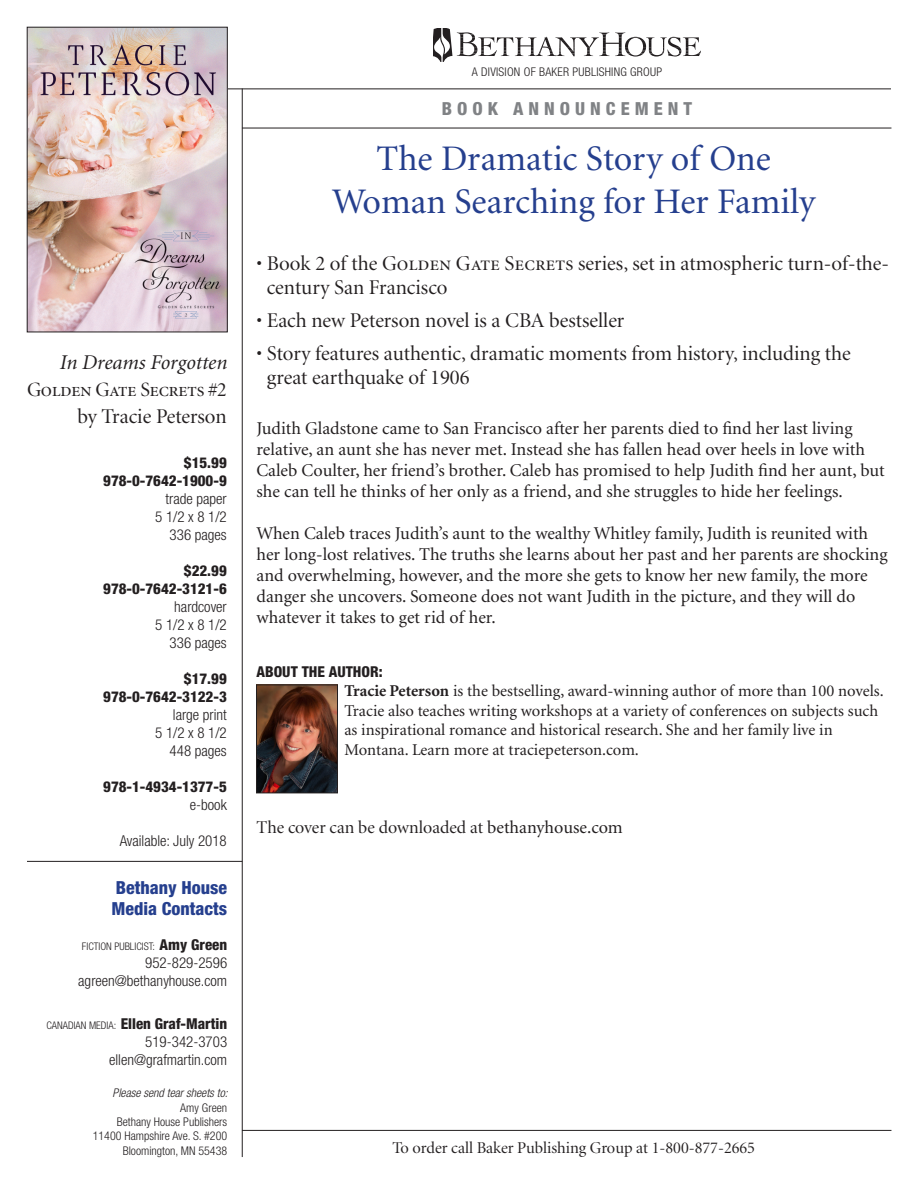
<style>
.page{position:relative;width:918px;height:1188px;background:#fff}
.page>*{position:absolute;margin:0;border:0;box-sizing:border-box;transform-origin:0 0}
.Head_1{font:36px "Minion";color:#253f8e}
.Bullet_Points{font:21px/24px "Minion Display";color:#231f20}
.Book_ID{font:italic 21px "Minion";color:#231f20}
.Book_ID-2{font:21px "Minion Display";color:#231f20}
.Book_ID-3{font:20.25px "Minion Display Regular SC";letter-spacing:-.02em;color:#231f20}
.Body_text{font:18px/21px "Minion";color:#231f20}
.Body_text-2{font:18px "Minion Display";color:#231f20}
.t1{font:800 condensed 18px "Helvetica Neue";color:#253f8e}
.t2{font:800 condensed 18px "Helvetica Neue";letter-spacing:.28em;color:#808285}
.About_the_Author_Tex{font:16.5px/19.5px "Minion";color:#231f20}
.t3{font:16.5px "Minion Display";color:#231f20}
.Book_ID-4{font:300 condensed 15px "Helvetica Neue";color:#231f20}
.Book_ID-5{font:800 condensed 15px "Helvetica Neue";color:#231f20}
.About_the_Author_Hea{font:800 condensed 15px "Helvetica Neue";color:#231f20}
.t4{font:300 condensed 12px "Helvetica Neue";color:#231f20}
.t5{font:300 condensed 12px "Helvetica Neue";letter-spacing:.02em;color:#231f20}
.t6{font:italic 300 condensed 12px "Helvetica Neue";color:#231f20}
.t7{font:300 condensed 10.5px "Helvetica Neue";color:#231f20}
.s1{font-family:"Minion Display"}
.s2{font-weight:800;font-size:15px}
.s3{font-weight:300;font-size:10.5px}
.s4{font-family:"Minion Display Regular SC"}
.s5{font-weight:700}
.s6{font-family:"Minion"}
</style>
<div class="page">
<svg style="left:434px;top:28px;width:266px;height:34px"></svg>
<hr style="left:242px;top:1130px;width:649px;height:1px;background:#231f20">
<hr style="left:27px;top:861px;width:215px;height:1px;background:#231f20">
<hr style="left:242px;top:89px;width:1px;height:1068px;background:#231f20">
<hr style="left:242px;top:128px;width:649px;height:1px;background:#231f20">
<hr style="left:27px;top:89px;width:864px;height:1px;background:#231f20">
<img style="left:258px;top:687px;width:78px;height:104px">
<div style="left:256px;top:685px;width:82px;height:108px;border:1px solid #231f20"></div>
<img style="left:29px;top:29px;width:196px;height:301px">
<div style="left:27px;top:27px;width:200px;height:305px;border:1px solid #231f20"></div>
<p class="Book_ID" style="left:59px;top:352px;width:169px">In Dreams Forgotten</p>
<p class="Book_ID-3" style="left:27px;top:380px;width:201px">Golden Gate Secrets <span class="s1">#2</span></p>
<p class="Book_ID-2" style="left:77px;top:406px;width:151px">by Tracie Peterson</p>
<p class="Book_ID-5" style="left:184px;top:454px;width:44px">$15.99</p>
<p class="Book_ID-5" style="left:103px;top:472px;width:125px">978-0-7642-1900-9</p>
<p class="Book_ID-4" style="left:166px;top:490px;width:63px">trade paper</p>
<p class="Book_ID-4" style="left:155px;top:508px;width:73px">5 1/2 x 8 1/2</p>
<p class="Book_ID-4" style="left:170px;top:526px;width:59px">336 pages</p>
<p class="Book_ID-5" style="left:184px;top:562px;width:44px">$22.99</p>
<p class="Book_ID-5" style="left:103px;top:580px;width:125px">978-0-7642-3121-6</p>
<p class="Book_ID-4" style="left:174px;top:598px;width:54px">hardcover</p>
<p class="Book_ID-4" style="left:155px;top:616px;width:73px">5 1/2 x 8 1/2</p>
<p class="Book_ID-4" style="left:170px;top:634px;width:59px">336 pages</p>
<p class="Book_ID-5" style="left:184px;top:670px;width:44px">$17.99</p>
<p class="Book_ID-5" style="left:103px;top:688px;width:125px">978-0-7642-3122-3</p>
<p class="Book_ID-4" style="left:173px;top:706px;width:55px">large print</p>
<p class="Book_ID-4" style="left:155px;top:724px;width:73px">5 1/2 x 8 1/2</p>
<p class="Book_ID-4" style="left:170px;top:742px;width:59px">448 pages</p>
<p class="Book_ID-5" style="left:103px;top:778px;width:125px">978-1-4934-1377-5</p>
<p class="Book_ID-4" style="left:190px;top:796px;width:38px">e-book</p>
<p class="Book_ID-4" style="left:120px;top:832px;width:109px">Available: July 2018</p>
<p class="t1" style="left:116px;top:876px;width:113px">Bethany House</p>
<p class="t1" style="left:112px;top:898px;width:117px">Media Contacts</p>
<p class="t7" style="left:82px;top:940px;width:147px">FICTION PUBLICIST: <span class="s2">Amy Green</span></p>
<p class="Book_ID-4" style="left:145px;top:954px;width:83px">952-829-2596</p>
<p class="Book_ID-4" style="left:78px;top:972px;width:151px">agreen@bethanyhouse.com</p>
<p class="Book_ID-5" style="left:46px;top:1014px;width:182px"><span class="s3">CANADIAN MEDIA:</span> Ellen Graf-Martin</p>
<p class="Book_ID-4" style="left:145px;top:1033px;width:83px">519-342-3703</p>
<p class="Book_ID-4" style="left:109px;top:1051px;width:120px">ellen@grafmartin.com</p>
<p class="t6" style="left:113px;top:1086px;width:117px">Please send tear sheets to:</p>
<p class="t4" style="left:180px;top:1100px;width:48px">Amy Green</p>
<p class="t4" style="left:117px;top:1115px;width:112px">Bethany House Publishers</p>
<p class="t4" style="left:93px;top:1129px;width:136px">11400 Hampshire Ave. S. #200</p>
<p class="t4" style="left:123px;top:1144px;width:106px">Bloomington, MN 55438</p>
<p class="t5" style="left:472px;top:65px;width:192px">A DIVISION OF BAKER PUBLISHING GROUP</p>
<p class="t2" style="left:442px;top:97px;width:252px">BOOK ANNOUNCEMENT</p>
<p class="Head_1" style="left:377px;top:141px;width:396px">The Dramatic Story of One</p>
<p class="Head_1" style="left:332px;top:184px;width:484px">Woman Searching for Her Family</p>
<p class="Bullet_Points" style="left:267px;top:252px;width:624px;text-indent:-10px">• Book 2 of the <span class="s4">Golden Gate Secrets</span> series, set in atmospheric turn-of-the&shy;century San Francisco</p>
<p class="Bullet_Points" style="left:256px;top:309px;width:369px">• Each new Peterson novel is a CBA bestseller</p>
<p class="Bullet_Points" style="left:267px;top:342px;width:585px;text-indent:-10px">• Story features authentic, dramatic moments from history, including the great earthquake of 1906</p>
<p class="Body_text" style="left:256px;top:418px;width:598px">Judith Gladstone came to San Francisco after her parents died to find her last living</p>
<p class="Body_text" style="left:256px;top:439px;width:610px">relative, an aunt she has never met. Instead she has fallen head over heels in love with</p>
<p class="Body_text" style="left:256px;top:460px;width:630px">Caleb Coulter, her friend’s brother. Caleb has promised to help Judith find her aunt, but she can tell he thinks of her only as a friend, and she struggles to hide her feelings.</p>
<p class="Body_text" style="left:256px;top:523px;width:613px">When Caleb traces Judith’s aunt to the wealthy Whitley family, Judith is reunited with</p>
<p class="Body_text" style="left:256px;top:544px;width:633px">her long-lost relatives. The truths she learns about her past and her parents are shocking</p>
<p class="Body_text" style="left:256px;top:565px;width:613px">and overwhelming, however, and the more she gets to know her new family, the more danger she uncovers. Someone does not want Judith in the picture, and they will do whatever it takes to get rid of her.</p>
<p class="About_the_Author_Hea" style="left:256px;top:662px;width:128px">ABOUT THE AUTHOR:</p>
<p class="About_the_Author_Tex" style="left:344px;top:682px;width:541px"><span class="s5">Tracie Peterson</span> is the bestselling, award-winning author of more than 100 novels.<br>Tracie also teaches writing workshops at a variety of conferences on subjects such as inspirational romance and historical research. She and her family live in Montana. Learn more at traciepeterson.com.</p>
<p class="Body_text-2" style="left:256px;top:818px;width:368px">The cover can be downloaded at <span class="s6">bethanyhouse.com</span></p>
<p class="t3" style="left:392px;top:1140px;width:364px">To order call Baker Publishing Group at 1-800-877-2665</p>
</div>
